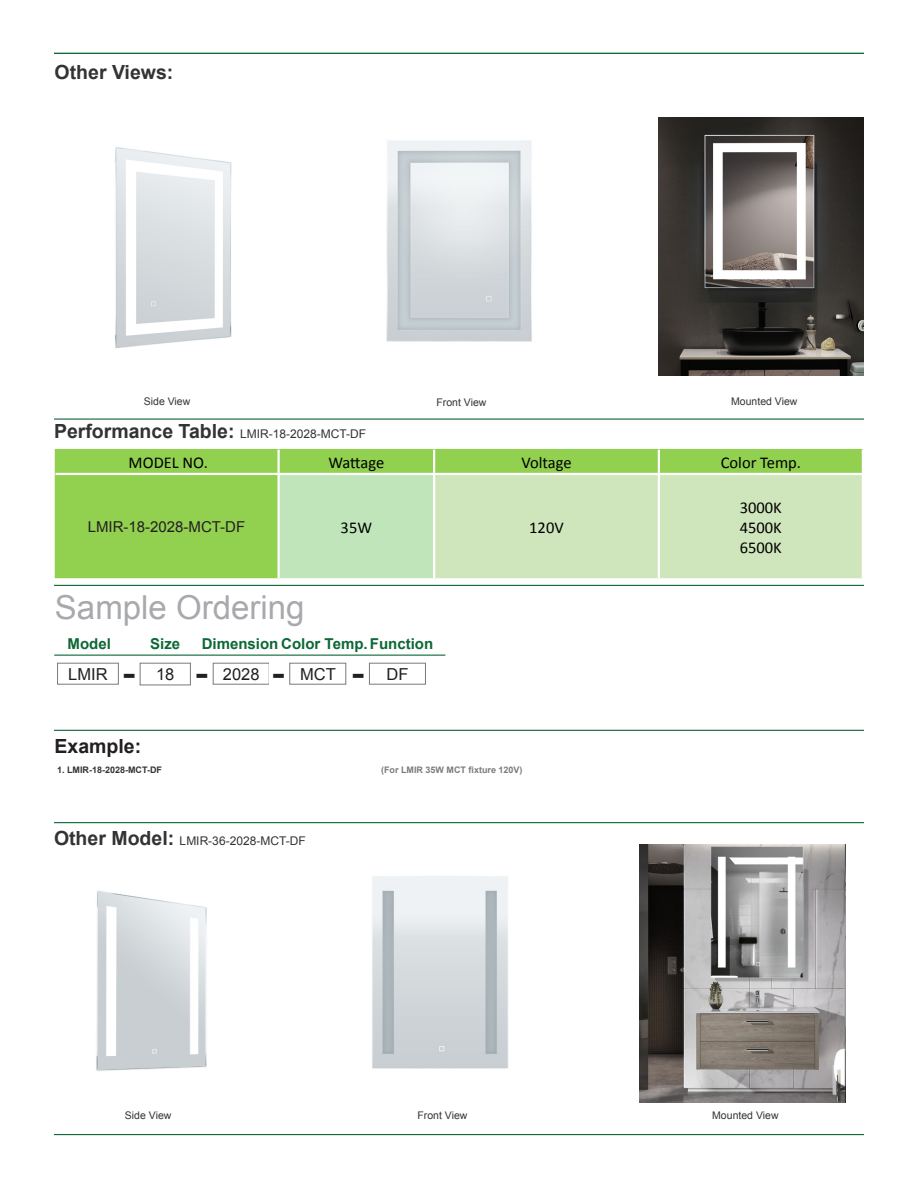
<style>
.page{position:relative;width:918px;height:1188px;background:#fff}
.page>*{position:absolute;margin:0;border:0;box-sizing:border-box;transform-origin:0 0}
.t1{font:33px "Arial";color:#a8a9ad}
.t2{font:700 28.5px "Verdana";color:#231f20}
.t3{font:700 19.5px "Arial";color:#333}
.t4{font:700 19.5px "Arial";color:#231f20}
.t5{font:16.5px "Calibri";color:#000}
.t6{font:16.5px "Arial";color:#231f20}
.t7{font:700 15px "Arial";color:#0d6736}
.t8{font:15px "Arial";color:#231f20}
.t9{font:12px "Arial";color:#333}
.t10{font:10.5px "Arial";color:#333}
.t11{font:700 9px "Arial";color:#7b7b7e}
.t12{font:700 9px "Arial";color:#333}
.s1{font-weight:700;font-size:19.5px}
</style>
<div class="page">
<hr style="left:54px;top:418px;width:810px;height:2px;background:#0d6736">
<hr style="left:54px;top:585px;width:810px;height:1px;background:#0d6736">
<hr style="left:54px;top:53px;width:810px;height:1px;background:#0d6736">
<div style="left:55px;top:449px;width:808px;height:129px;background:#92d050"></div>
<div style="left:279px;top:474px;width:155px;height:105px;background:#c0e5bb"></div>
<div style="left:435px;top:475px;width:427px;height:103px;background:#cfe5bb"></div>
<hr style="left:277px;top:450px;width:3px;height:23px;background:#fff">
<hr style="left:433px;top:450px;width:2px;height:23px;background:#fff">
<hr style="left:658px;top:450px;width:2px;height:23px;background:#fff">
<hr style="left:862px;top:450px;width:2px;height:23px;background:#fff">
<hr style="left:56px;top:473px;width:223px;height:2px;background:#fff">
<hr style="left:277px;top:475px;width:3px;height:103px;background:#fff">
<hr style="left:433px;top:475px;width:2px;height:103px;background:#fff">
<hr style="left:658px;top:475px;width:2px;height:103px;background:#fff">
<hr style="left:862px;top:475px;width:2px;height:103px;background:#fff">
<hr style="left:279px;top:473px;width:155px;height:2px;background:#fff">
<hr style="left:434px;top:473px;width:225px;height:2px;background:#fff">
<hr style="left:659px;top:473px;width:205px;height:2px;background:#fff">
<hr style="left:279px;top:578px;width:155px;height:2px;background:#fff">
<div style="left:57px;top:663px;width:62px;height:22px;border:1px solid #787a7d"></div>
<div style="left:213px;top:663px;width:57px;height:22px;border:1px solid #787a7d"></div>
<div style="left:140px;top:663px;width:51px;height:22px;border:1px solid #787a7d"></div>
<div style="left:289px;top:663px;width:57px;height:22px;border:1px solid #787a7d"></div>
<div style="left:369px;top:663px;width:57px;height:22px;border:1px solid #787a7d"></div>
<hr style="left:54px;top:655px;width:391px;height:1px;background:#0d6736">
<hr style="left:54px;top:730px;width:810px;height:1px;background:#0d6736">
<hr style="left:54px;top:822px;width:810px;height:1px;background:#0d6736">
<hr style="left:54px;top:1134px;width:810px;height:1px;background:#0d6736">
<img style="left:115px;top:147px;width:117px;height:202px">
<img style="left:386px;top:140px;width:146px;height:202px">
<img style="left:659px;top:117px;width:205px;height:258px">
<img style="left:96px;top:891px;width:111px;height:180px">
<img style="left:372px;top:876px;width:137px;height:193px">
<img style="left:640px;top:845px;width:205px;height:258px">
<p class="t3" style="left:55px;top:59px;width:120px">Other Views:</p>
<p class="t10" style="left:144px;top:395px;width:48px">Side View</p>
<p class="t10" style="left:436px;top:395px;width:51px">Front View</p>
<p class="t10" style="left:731px;top:395px;width:68px">Mounted View</p>
<p class="t9" style="left:54px;top:426px;width:314px"><span class="s1">Performance Table:</span> LMIR-18-2028-MCT-DF</p>
<p class="t5" style="left:129px;top:452px;width:81px">MODEL NO.</p>
<p class="t5" style="left:328px;top:452px;width:57px">Wattage</p>
<p class="t5" style="left:521px;top:452px;width:52px">Voltage</p>
<p class="t5" style="left:721px;top:452px;width:82px">Color Temp.</p>
<p class="t8" style="left:88px;top:517px;width:159px">LMIR-18-2028-MCT-DF</p>
<p class="t5" style="left:341px;top:517px;width:33px">35W</p>
<p class="t5" style="left:529px;top:517px;width:36px">120V</p>
<p class="t1" style="left:55px;top:586px;width:251px">Sample Ordering</p>
<p class="t7" style="left:68px;top:634px;width:45px">Model</p>
<p class="t7" style="left:202px;top:634px;width:233px">Dimension Color Temp.Function</p>
<p class="t7" style="left:150px;top:634px;width:32px">Size</p>
<p class="t6" style="left:68px;top:663px;width:41px">LMIR</p>
<p class="t6" style="left:156px;top:663px;width:20px">18</p>
<p class="t6" style="left:223px;top:663px;width:38px">2028</p>
<p class="t6" style="left:300px;top:663px;width:37px">MCT</p>
<p class="t6" style="left:386px;top:663px;width:23px">DF</p>
<p class="t2" style="left:122px;top:656px;width:15px">-</p>
<p class="t2" style="left:195px;top:656px;width:15px">-</p>
<p class="t2" style="left:272px;top:656px;width:15px">-</p>
<p class="t2" style="left:352px;top:656px;width:15px">-</p>
<p class="t4" style="left:55px;top:733px;width:88px">Example:</p>
<p class="t12" style="left:57px;top:763px;width:107px">1. LMIR-18-2028-MCT-DF</p>
<p class="t11" style="left:381px;top:763px;width:143px">(For LMIR 35W MCT fixture 120V)</p>
<p class="t9" style="left:54px;top:833px;width:253px"><span class="s1">Other Model:</span> LMIR-36-2028-MCT-DF</p>
<p class="t5" style="left:740px;top:497px;width:44px">3000K</p>
<p class="t5" style="left:740px;top:517px;width:44px">4500K</p>
<p class="t5" style="left:740px;top:537px;width:44px">6500K</p>
<p class="t10" style="left:125px;top:1109px;width:48px">Side View</p>
<p class="t10" style="left:418px;top:1109px;width:51px">Front View</p>
<p class="t10" style="left:712px;top:1109px;width:68px">Mounted View</p>
</div>
